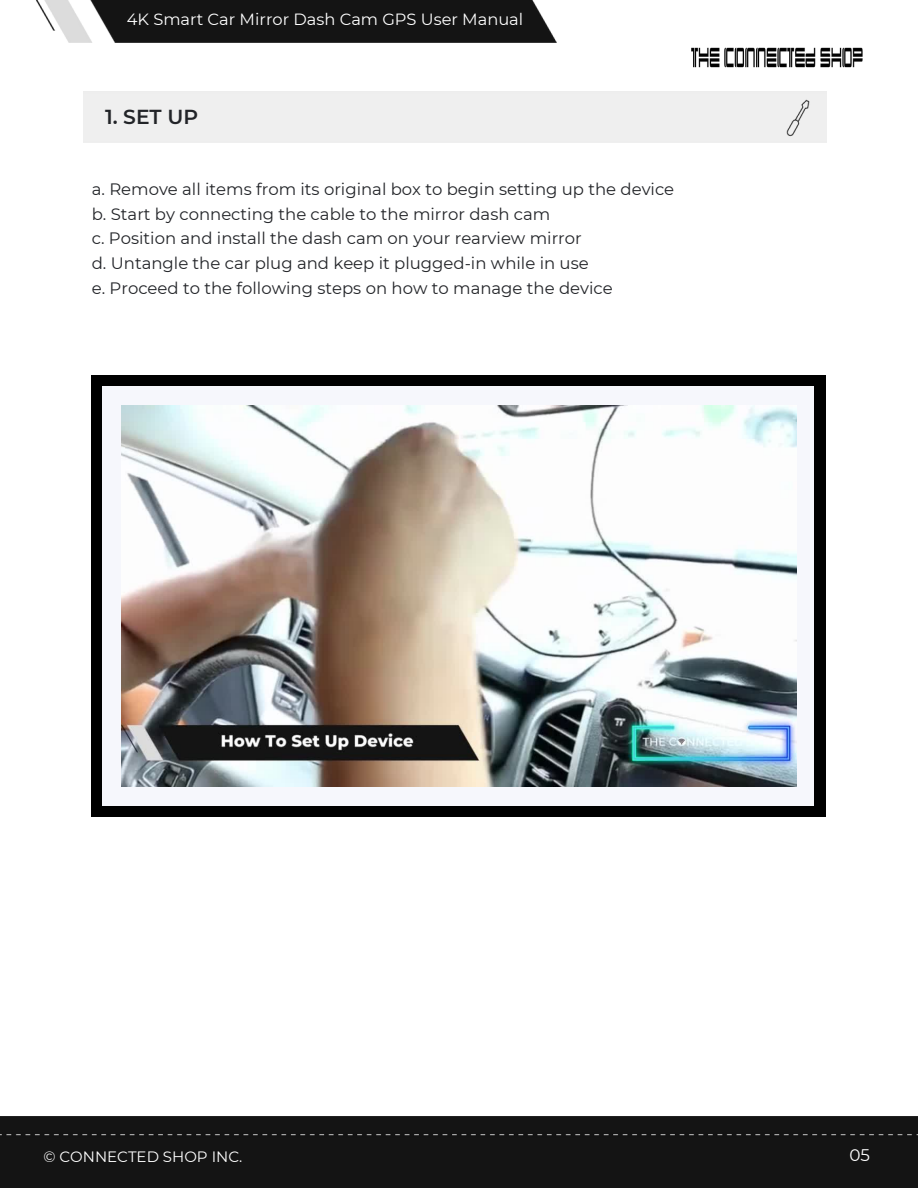
<style>
.page{position:relative;width:918px;height:1188px;background:#fff}
.page>*{position:absolute;margin:0;border:0;box-sizing:border-box;transform-origin:0 0}
.t1{font:600 20.25px "Montserrat";color:#222428}
.t2{font:16.8px "Montserrat";color:#fff}
.t3{font:16.5px "Montserrat";color:#222428}
.t4{font:16.2px "Montserrat";color:#fff}
.t5{font:15px "Montserrat";color:#fff}
</style>
<div class="page">
<img style="left:688px;top:47px;width:175px;height:55px">
<div style="left:0;top:1117px;width:918px;height:71px;background:#141414"></div>
<div style="left:92px;top:375px;width:734px;height:441px;background:#000"></div>
<div style="left:102px;top:386px;width:712px;height:419px;background:#f6f7fc"></div>
<img style="left:121px;top:406px;width:675px;height:380px">
<img style="left:773px;top:97px;width:49px;height:40px">
<img style="left:36px;top:0;width:520px;height:42px">
<p class="t4" style="left:127px;top:10px;width:398px">4K Smart Car Mirror Dash Cam GPS User Manual</p>
<p class="t1" style="left:105px;top:104px;width:95px">1. SET UP</p>
<p class="t3" style="left:92px;top:179px;width:584px">a. Remove all items from its original box to begin setting up the device</p>
<p class="t3" style="left:92px;top:204px;width:460px">b. Start by connecting the cable to the mirror dash cam</p>
<p class="t3" style="left:92px;top:228px;width:492px">c. Position and install the dash cam on your rearview mirror</p>
<p class="t3" style="left:92px;top:253px;width:498px">d. Untangle the car plug and keep it plugged-in while in use</p>
<p class="t3" style="left:92px;top:278px;width:522px">e. Proceed to the following steps on how to manage the device</p>
<p class="t5" style="left:43px;top:1148px;width:200px">© CONNECTED SHOP INC.</p>
<p class="t2" style="left:849px;top:1145px;width:22px">05</p>
</div>
